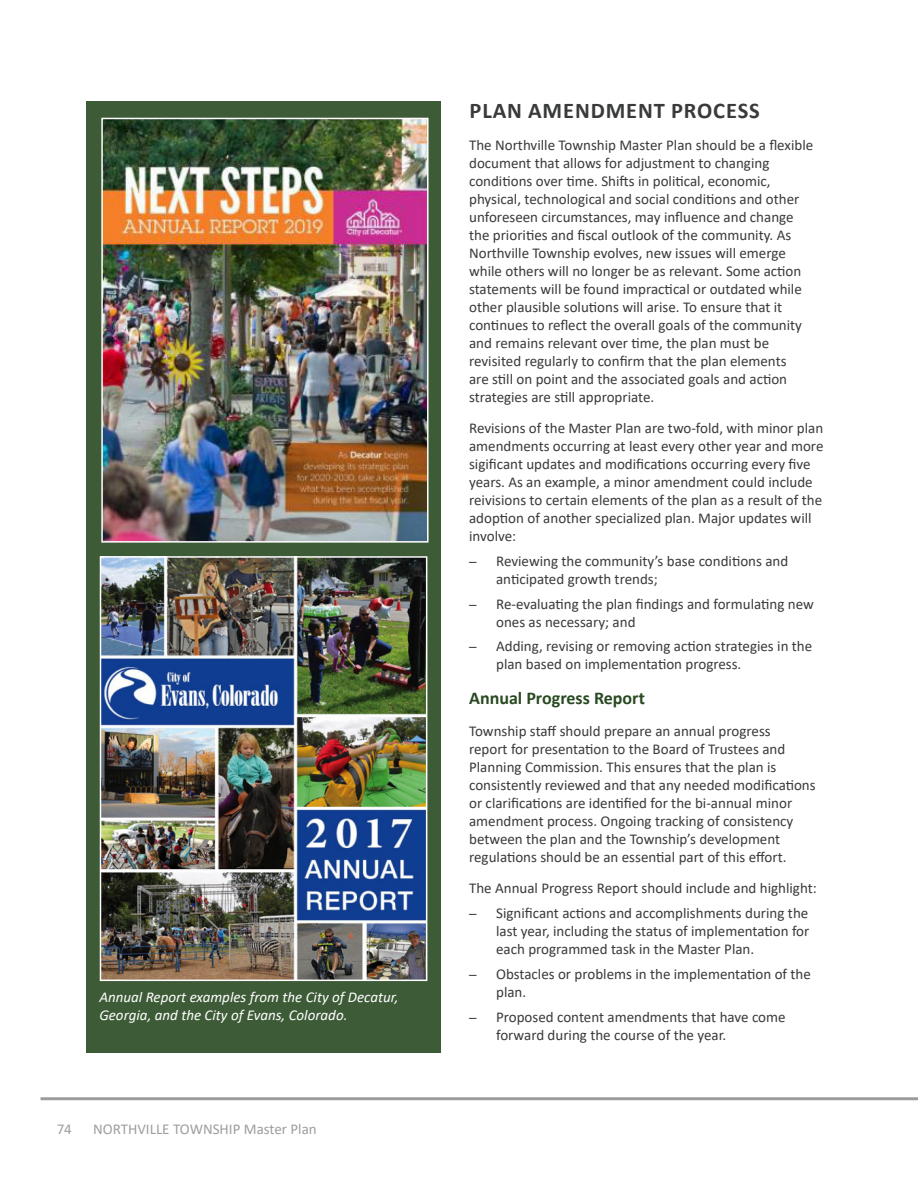
<style>
.page{position:relative;width:918px;height:1188px;background:#fff}
.page>*{position:absolute;margin:0;border:0;box-sizing:border-box;transform-origin:0 0}
.Paragraph_Header{font:700 22.5px "Calibri";letter-spacing:.04em;color:#393a3b}
.Subheading_under_Paragraph_Header{font:700 18px "Calibri";color:#294921}
.Text_Body{font:15px/18px "Calibri";color:#393a3b}
.Sidebar_WhiteCaption{font:italic 15px/18px "Calibri";color:#fff}
.s1{font-family:"Avenir LT Std"}
</style>
<div class="page">
<div style="left:86px;top:101px;width:355px;height:952px;background:#3e5b37"></div>
<img style="left:104px;top:121px;width:322px;height:419px">
<div style="left:101px;top:118px;width:328px;height:425px;border:2px solid #fff"></div>
<img style="left:103px;top:559px;width:321px;height:419px">
<div style="left:100px;top:556px;width:327px;height:425px;border:2px solid #fff"></div>
<hr style="left:40px;top:1097px;width:878px;height:3px;background:#393a3b">
<p class="Sidebar_WhiteCaption" style="left:99px;top:987px;width:301px">Annual Report examples from the City of Decatur,<br>Georgia, and the City of Evans, Colorado.</p>
<p class="Text_Body" style="left:57px;top:1120px;width:17px">74</p>
<p class="Text_Body" style="left:93px;top:1120px;width:225px">NORTHVILLE TOWNSHIP Master Plan</p>
<p class="Paragraph_Header" style="left:470px;top:95px;width:292px">PLAN AMENDMENT PROCESS</p>
<p class="Text_Body" style="left:469px;top:135px;width:346px">The Northville Township Master Plan should be a flexible document that allows for adjustment to changing conditions over time. Shifts in political, economic, physical, technological and social conditions and other unforeseen circumstances, may influence and change the priorities and fiscal outlook of the community. As Northville Township evolves, new issues will emerge while others will no longer be as relevant. Some action statements will be found impractical or outdated while other plausible solutions will arise. To ensure that it continues to reflect the overall goals of the community and remains relevant over time, the plan must be revisited regularly to confirm that the plan elements<br>are still on point and the associated goals and action strategies are still appropriate.</p>
<p class="Text_Body" style="left:469px;top:419px;width:356px">Revisions of the Master Plan are two-fold, with minor plan amendments occurring at least every other year and more sigificant updates and modifications occurring every five years. As an example, a minor amendment could include reivisions to certain elements of the plan as a result of the adoption of another specialized plan. Major updates will involve:</p>
<p class="Text_Body" style="left:496px;top:552px;width:294px;text-indent:-27px"><span class="s1">–</span> Reviewing the community’s base conditions and anticipated growth trends;</p>
<p class="Text_Body" style="left:496px;top:594px;width:319px;text-indent:-27px"><span class="s1">–</span> Re-evaluating the plan findings and formulating new ones as necessary; and</p>
<p class="Text_Body" style="left:496px;top:637px;width:318px;text-indent:-27px"><span class="s1">–</span> Adding, revising or removing action strategies in the plan based on implementation progress.</p>
<p class="Subheading_under_Paragraph_Header" style="left:469px;top:686px;width:177px">Annual Progress Report</p>
<p class="Text_Body" style="left:469px;top:722px;width:348px">Township staff should prepare an annual progress<br>report for presentation to the Board of Trustees and Planning Commission. This ensures that the plan is consistently reviewed and that any needed modifications or clarifications are identified for the bi-annual minor amendment process. Ongoing tracking of consistency between the plan and the Township’s development regulations should be an essential part of this effort.</p>
<p class="Text_Body" style="left:469px;top:879px;width:349px">The Annual Progress Report should include and highlight:</p>
<p class="Text_Body" style="left:496px;top:904px;width:315px;text-align:justify;text-indent:-27px"><span class="s1">–</span> Significant actions and accomplishments during the last year, including the status of implementation for each programmed task in the Master Plan.</p>
<p class="Text_Body" style="left:496px;top:965px;width:316px;text-indent:-27px"><span class="s1">–</span> Obstacles or problems in the implementation of the plan.</p>
<p class="Text_Body" style="left:496px;top:1007px;width:291px;text-indent:-27px"><span class="s1">–</span> Proposed content amendments that have come forward during the course of the year.</p>
</div>
